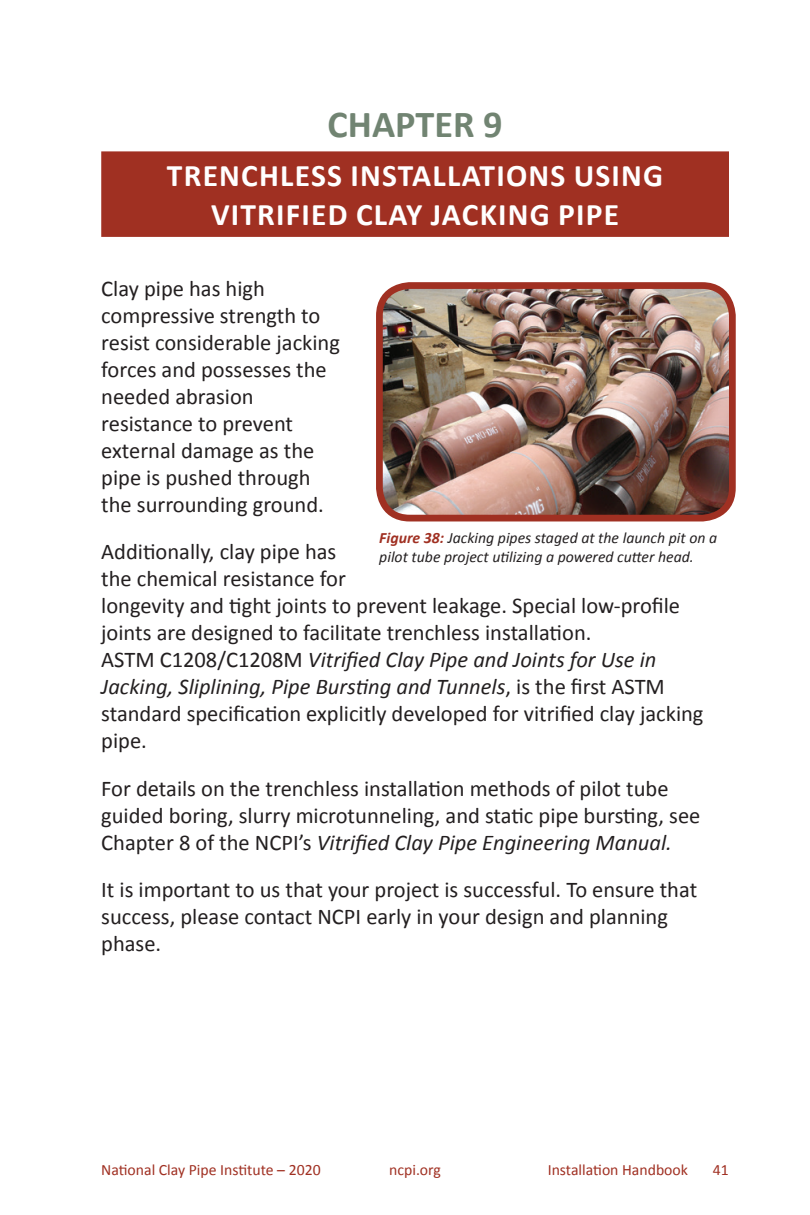
<style>
.page{position:relative;width:810px;height:1215px;background:#fff}
.page>*{position:absolute;margin:0;border:0;box-sizing:border-box;transform-origin:0 0}
.t1{font:700 38.25px "Calibri";color:#718472}
.t2{font:700 31.5px/38.2px "Calibri";letter-spacing:.04em;color:#fff}
.t3{font:22.5px/27px "Calibri";color:#231f20}
.t4{font:italic 15.75px/18.9px "Calibri";color:#231f20}
.t5{font:15.75px "Calibri";color:#a03022}
.s1{font-style:italic}
.s2{font-weight:700;color:#a03022}
</style>
<div class="page">
<div style="left:101px;top:151px;width:628px;height:86px;background:#a03022"></div>
<img style="left:384px;top:290px;width:344px;height:225px">
<div style="left:376px;top:282px;width:360px;height:239px;border:7px solid #a03022;border-radius:30px"></div>
<p class="t1" style="left:328px;top:100px;width:176px">CHAPTER 9</p>
<p class="t2" style="left:167px;top:157px;width:130px">TRENCHLESS</p>
<p class="t2" style="left:350px;top:157px;width:48px">INSTALLATI</p>
<p class="t2" style="left:211px;top:157px;width:454px;text-indent:295px">ONS USING<br>VITRIFIED CLAY JACKING PIPE</p>
<p class="t3" style="left:101px;top:275px;width:240px">Clay pipe has high compressive strength to resist considerable jacking forces and possesses the needed abrasion resistance to prevent external damage as the pipe is pushed through the surrounding ground.</p>
<p class="t3" style="left:101px;top:538px;width:604px">Additionally, clay pipe has<br>the chemical resistance for<br>longevity and tight joints to prevent leakage. Special low-profile joints are designed to facilitate trenchless installation.<br>ASTM C1208/C1208M <span class="s1">Vitrified Clay Pipe and Joints for Use in Jacking, Sliplining, Pipe Bursting and Tunnels</span>, is the first ASTM standard specification explicitly developed for vitrified clay jacking pipe.</p>
<p class="t3" style="left:101px;top:775px;width:601px">For details on the trenchless installation methods of pilot tube guided boring, slurry microtunneling, and static pipe bursting, see<br>Chapter 8 of the NCPI’s <span class="s1">Vitrified Clay Pipe Engineering Manual.</span></p>
<p class="t3" style="left:101px;top:876px;width:597px">It is important to us that your project is successful. To ensure that success, please contact NCPI early in your design and planning phase.</p>
<p class="t4" style="left:379px;top:528px;width:339px"><span class="s2">Figure 38:</span> Jacking pipes staged at the launch pit on a pilot tube project utilizing a powered cutter head.</p>
<p class="t5" style="left:101px;top:1159px;width:221px">National Clay Pipe Institute – 2020</p>
<p class="t5" style="left:389px;top:1159px;width:53px">ncpi.org</p>
<p class="t5" style="left:548px;top:1159px;width:142px">Installation Handbook</p>
<p class="t5" style="left:713px;top:1159px;width:17px">41</p>
</div>
